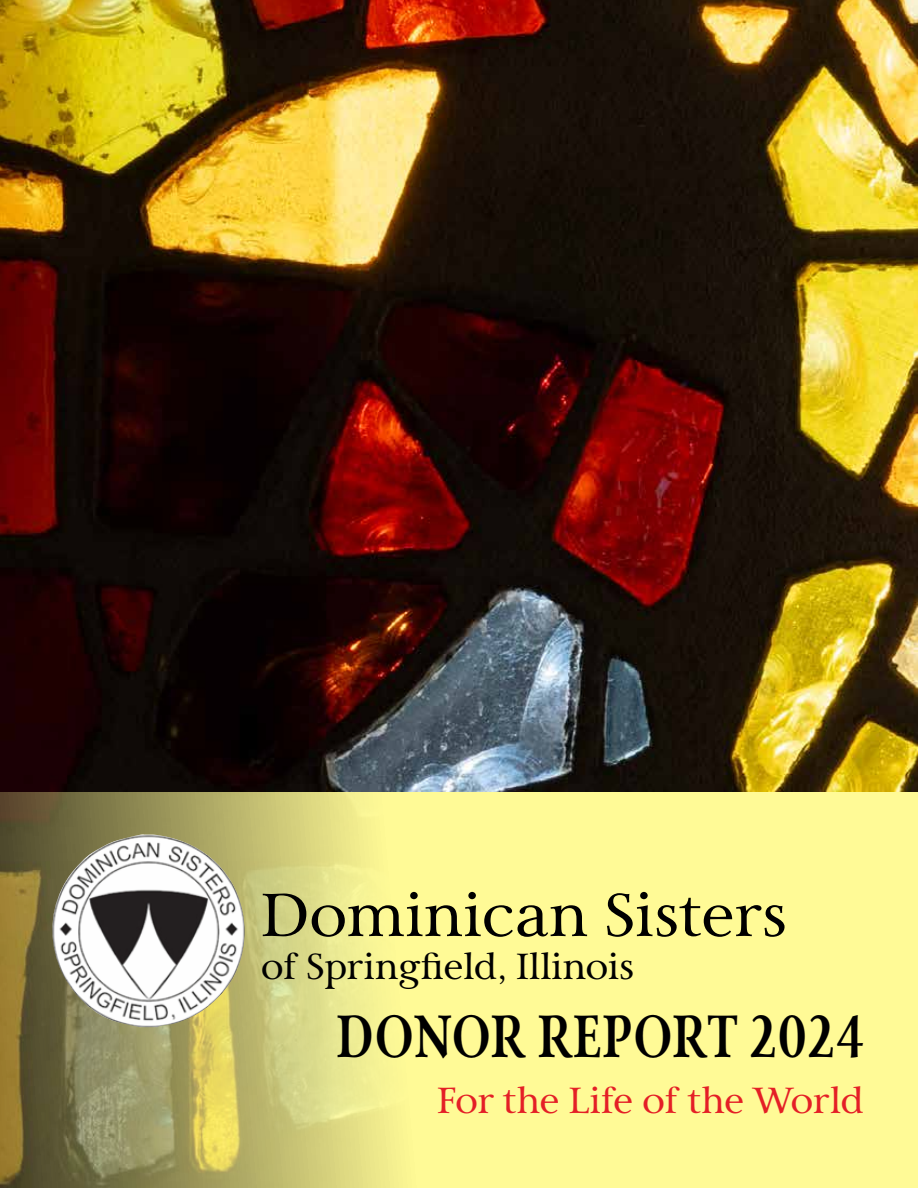
<style>
.page{position:relative;width:918px;height:1188px;background:#fff}
.page>*{position:absolute;margin:0;border:0;box-sizing:border-box;transform-origin:0 0}
.t1{font:60px "Carrig Basic";color:#000}
.t2{font:700 58.95px "Carrig Basic";letter-spacing:.03em;color:#000;scale:.76 1}
.t3{font:36px "Carrig Basic";color:#000}
.t4{font:36px "Carrig Basic";color:#e41f26}
</style>
<div class="page">
<img style="left:0;top:0;width:918px;height:792px">
<svg style="left:0;top:792px;width:918px;height:396px;background:#e4df85"></svg>
<img style="left:52px;top:834px;width:193px;height:193px">
<h1 class="t1" style="left:261px;top:881px;width:528px">Dominican Sisters</h1>
<p class="t3" style="left:261px;top:946px;width:375px">of Springfield, Illinois</p>
<h2 class="t2" style="left:337px;top:1002px;width:695px">DONOR REPORT 2024</h2>
<p class="t4" style="left:437px;top:1080px;width:428px">For the Life of the World</p>
</div>
